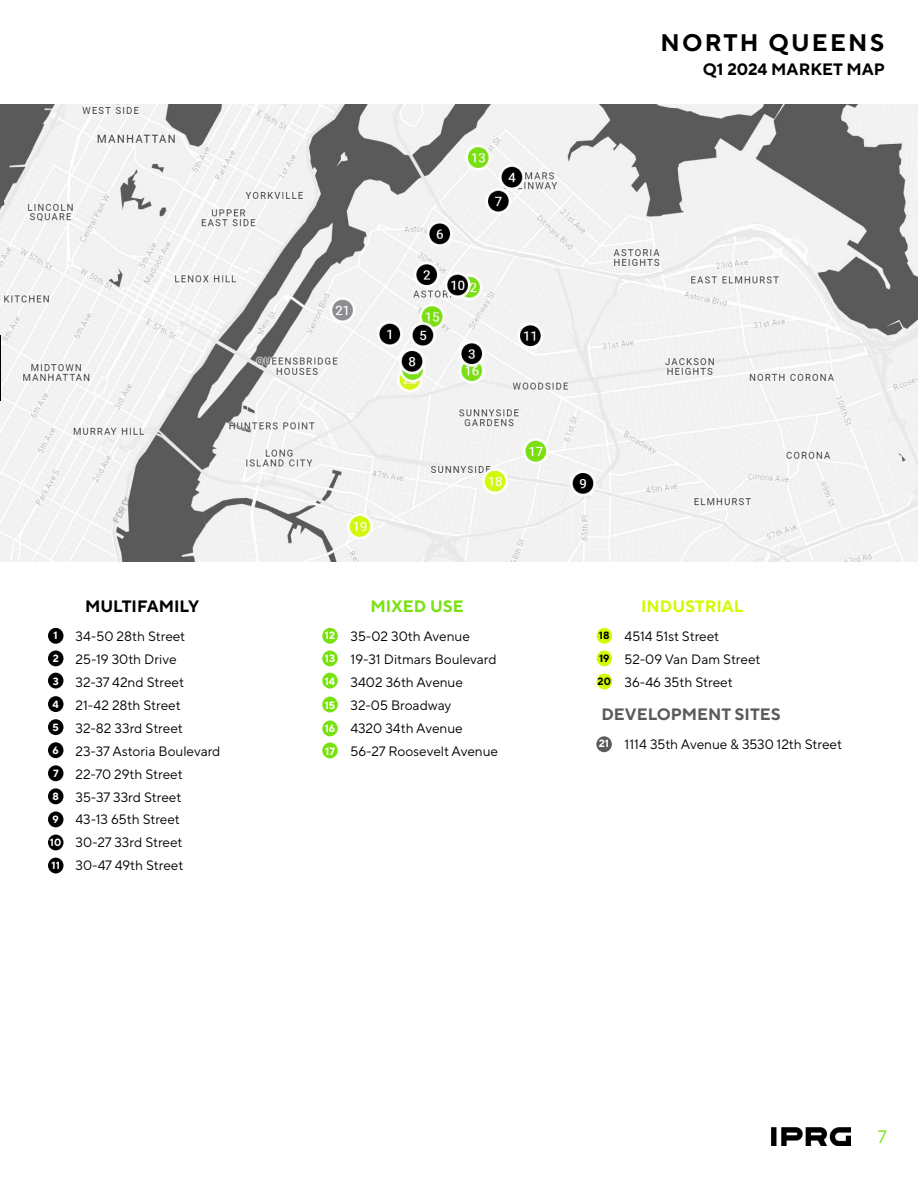
<style>
.page{position:relative;width:918px;height:1188px;background:#fff}
.page>*{position:absolute;margin:0;border:0;box-sizing:border-box;transform-origin:0 0}
.t1{font:700 24px "TT Norms Pro";letter-spacing:.09em;color:#000}
.t2{font:18px "TT Norms Pro";color:#78e10f}
.t3{font:700 16.5px "TT Norms Pro";color:#000}
.t4{font:700 16.5px "TT Norms Pro";color:#5a5b5d}
.t5{font:700 16.5px "TT Norms Pro";color:#d4f905}
.t6{font:700 16.5px "TT Norms Pro";color:#78e10f}
.t7{font:13.65px "TT Norms Pro";color:#000}
.t8{font:700 10.5px "TT Norms Pro";color:#fff}
.t9{font:700 10.5px "TT Norms Pro";color:#000}
</style>
<div class="page">
<img style="left:772px;top:1127px;width:78px;height:19px">
<img style="left:0;top:104px;width:918px;height:457px">
<hr style="left:0;top:103px;width:1px;height:179px;background:#ececed">
<hr style="left:0;top:335px;width:1px;height:66px;background:#000">
<div style="left:597px;top:628px;width:15px;height:16px;background:#d4f905;border-radius:50%"></div>
<div style="left:597px;top:651px;width:15px;height:15px;background:#d4f905;border-radius:50%"></div>
<div style="left:597px;top:674px;width:15px;height:15px;background:#d4f905;border-radius:50%"></div>
<div style="left:48px;top:628px;width:15px;height:16px;background:#000;border-radius:50%"></div>
<div style="left:48px;top:651px;width:15px;height:15px;background:#000;border-radius:50%"></div>
<div style="left:48px;top:673px;width:15px;height:16px;background:#000;border-radius:50%"></div>
<div style="left:48px;top:696px;width:15px;height:16px;background:#000;border-radius:50%"></div>
<div style="left:48px;top:719px;width:15px;height:16px;background:#000;border-radius:50%"></div>
<div style="left:48px;top:742px;width:15px;height:16px;background:#000;border-radius:50%"></div>
<div style="left:48px;top:765px;width:15px;height:16px;background:#000;border-radius:50%"></div>
<div style="left:48px;top:788px;width:15px;height:16px;background:#000;border-radius:50%"></div>
<div style="left:48px;top:811px;width:15px;height:16px;background:#000;border-radius:50%"></div>
<div style="left:48px;top:835px;width:15px;height:15px;background:#000;border-radius:50%"></div>
<div style="left:48px;top:858px;width:15px;height:15px;background:#000;border-radius:50%"></div>
<div style="left:322px;top:628px;width:16px;height:16px;background:#78e10f;border-radius:50%"></div>
<div style="left:322px;top:651px;width:16px;height:15px;background:#78e10f;border-radius:50%"></div>
<div style="left:322px;top:673px;width:16px;height:16px;background:#78e10f;border-radius:50%"></div>
<div style="left:322px;top:697px;width:16px;height:15px;background:#78e10f;border-radius:50%"></div>
<div style="left:322px;top:721px;width:16px;height:15px;background:#78e10f;border-radius:50%"></div>
<div style="left:322px;top:743px;width:16px;height:15px;background:#78e10f;border-radius:50%"></div>
<div style="left:596px;top:736px;width:16px;height:16px;background:#5a5b5d;border-radius:50%"></div>
<p class="t1" style="left:661px;top:25px;width:225px">NORTH QUEENS</p>
<p class="t3" style="left:703px;top:57px;width:183px">Q1 2024 MARKET MAP</p>
<p class="t8" style="left:54px;top:628px;width:6px">1</p>
<p class="t8" style="left:53px;top:651px;width:8px">2</p>
<p class="t8" style="left:53px;top:673px;width:8px">3</p>
<p class="t8" style="left:53px;top:696px;width:8px">4</p>
<p class="t8" style="left:53px;top:719px;width:8px">5</p>
<p class="t8" style="left:53px;top:742px;width:8px">6</p>
<p class="t8" style="left:53px;top:766px;width:7px">7</p>
<p class="t8" style="left:53px;top:789px;width:8px">8</p>
<p class="t8" style="left:53px;top:812px;width:8px">9</p>
<p class="t8" style="left:50px;top:835px;width:13px">10</p>
<p class="t8" style="left:52px;top:858px;width:10px">11</p>
<p class="t3" style="left:85px;top:594px;width:116px">MULTIFAMILY</p>
<p class="t6" style="left:370px;top:594px;width:95px">MIXED USE</p>
<p class="t7" style="left:76px;top:627px;width:111px">34-50 28th Street</p>
<p class="t7" style="left:76px;top:649px;width:102px">25-19 30th Drive</p>
<p class="t7" style="left:76px;top:672px;width:110px">32-37 42nd Street</p>
<p class="t7" style="left:76px;top:695px;width:107px">21-42 28th Street</p>
<p class="t7" style="left:76px;top:718px;width:109px">32-82 33rd Street</p>
<p class="t7" style="left:76px;top:741px;width:146px">23-37 Astoria Boulevard</p>
<p class="t7" style="left:76px;top:764px;width:108px">22-70 29th Street</p>
<p class="t7" style="left:76px;top:787px;width:107px">35-37 33rd Street</p>
<p class="t7" style="left:76px;top:810px;width:106px">43-13 65th Street</p>
<p class="t7" style="left:76px;top:833px;width:108px">30-27 33rd Street</p>
<p class="t7" style="left:76px;top:856px;width:109px">30-47 49th Street</p>
<p class="t8" style="left:325px;top:628px;width:12px">12</p>
<p class="t8" style="left:325px;top:651px;width:12px">13</p>
<p class="t8" style="left:325px;top:673px;width:12px">14</p>
<p class="t8" style="left:325px;top:697px;width:12px">15</p>
<p class="t8" style="left:325px;top:720px;width:12px">16</p>
<p class="t8" style="left:325px;top:743px;width:11px">17</p>
<p class="t7" style="left:351px;top:627px;width:121px">35-02 30th Avenue</p>
<p class="t7" style="left:351px;top:649px;width:148px">19-31 Ditmars Boulevard</p>
<p class="t7" style="left:351px;top:672px;width:114px">3402 36th Avenue</p>
<p class="t7" style="left:351px;top:695px;width:102px">32-05 Broadway</p>
<p class="t7" style="left:351px;top:718px;width:114px">4320 34th Avenue</p>
<p class="t7" style="left:351px;top:741px;width:149px">56-27 Roosevelt Avenue</p>
<p class="t9" style="left:599px;top:628px;width:12px">18</p>
<p class="t9" style="left:599px;top:650px;width:12px">19</p>
<p class="t9" style="left:598px;top:673px;width:15px">20</p>
<p class="t5" style="left:641px;top:594px;width:104px">INDUSTRIAL</p>
<p class="t7" style="left:625px;top:627px;width:96px">4514 51st Street</p>
<p class="t7" style="left:625px;top:649px;width:137px">52-09 Van Dam Street</p>
<p class="t7" style="left:625px;top:672px;width:109px">36-46 35th Street</p>
<p class="t4" style="left:601px;top:702px;width:181px">DEVELOPMENT SITES</p>
<p class="t8" style="left:599px;top:736px;width:12px">21</p>
<p class="t7" style="left:625px;top:735px;width:219px">1114 35th Avenue &amp; 3530 12th Street</p>
<h2 class="t2" style="left:878px;top:1124px;width:11px">7</h2>
</div>
